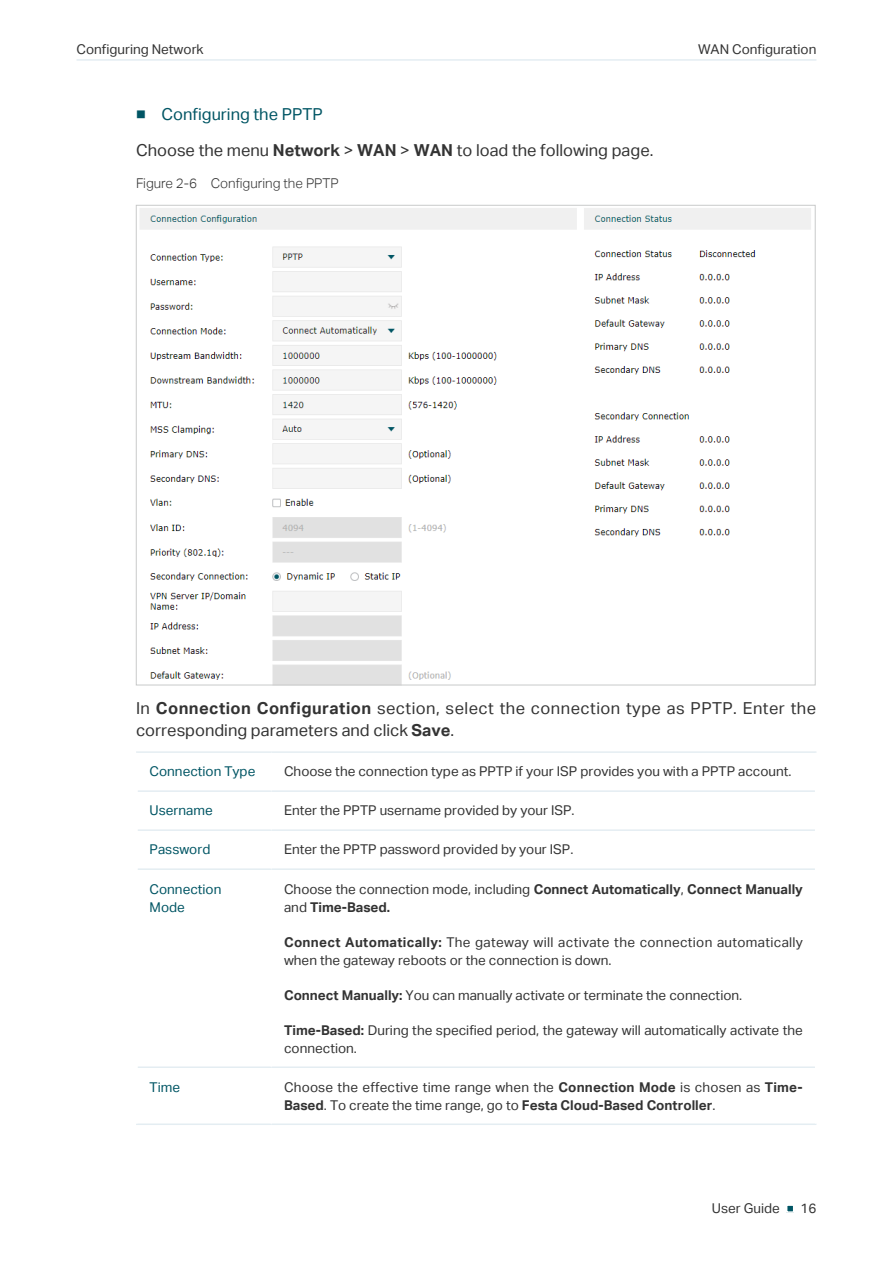
<style>
.page{position:relative;width:893px;height:1263px;background:#fff}
.page>*{position:absolute;margin:0;border:0;box-sizing:border-box;transform-origin:0 0}
.t1{font:16.5px/22.5px "TP Link Aktiv Regular";letter-spacing:.025em;color:#333}
.t2{font:16.5px/35.2px "TP Link Aktiv Regular";color:#333}
.t3{font:13.5px/18px "TP Link Aktiv Regular";color:#333}
.t4{font:13.5px/18px "TP Link Aktiv Bold";color:#333}
.t5{font:13.5px/18px "TP Link Aktiv Regular";letter-spacing:.025em;color:#333}
.t6{font:13.5px/18px "TP Link Aktiv Regular";color:#005564}
.t7{font:13.5px "TP Link Aktiv Light";color:#333}
.s1{color:#005564}
.s2{font-family:"TP Link Aktiv Bold"}
.s3{font-family:"TP Link Aktiv Regular"}
</style>
<div class="page">
<hr style="left:77px;top:59px;width:739px;height:2px;background:#e4edf2">
<div style="left:787px;top:1205px;width:7px;height:7px;background:#005564"></div>
<div style="left:786px;top:1204px;width:8px;height:9px;border:2px solid #fff"></div>
<img style="left:140px;top:208px;width:671px;height:475px">
<hr style="left:136px;top:751px;width:135px;height:2px;background:#e4edf2">
<hr style="left:271px;top:751px;width:545px;height:2px;background:#e4edf2">
<hr style="left:138px;top:790px;width:133px;height:2px;background:#e4edf2">
<hr style="left:271px;top:790px;width:544px;height:2px;background:#e4edf2">
<hr style="left:138px;top:829px;width:133px;height:2px;background:#e4edf2">
<hr style="left:271px;top:829px;width:544px;height:2px;background:#e4edf2">
<hr style="left:138px;top:868px;width:133px;height:2px;background:#e4edf2">
<hr style="left:271px;top:868px;width:544px;height:2px;background:#e4edf2">
<hr style="left:138px;top:1066px;width:133px;height:2px;background:#e4edf2">
<hr style="left:271px;top:1066px;width:544px;height:2px;background:#e4edf2">
<hr style="left:136px;top:1123px;width:135px;height:2px;background:#e4edf2">
<hr style="left:271px;top:1123px;width:545px;height:2px;background:#e4edf2">
<p class="t3" style="left:77px;top:40px;width:129px">Configuring Network</p>
<p class="t3" style="left:698px;top:40px;width:120px">WAN Configuration</p>
<p class="t2" style="left:136px;top:97px;width:519px"><span class="s1">■ Configuring the PPTP<br></span>Choose the menu <span class="s2">Network</span> &gt; <span class="s2">WAN</span> &gt; <span class="s2">WAN</span> to load the following page.</p>
<p class="t7" style="left:136px;top:176px;width:204px">Figure 2-6 Configuring the PPTP</p>
<p class="t1" style="left:136px;top:697px;width:681px">In <span class="s2">Connection Configuration</span> section, select the connection type as PPTP. Enter the corresponding parameters and click <span class="s2">Save</span>.</p>
<p class="t6" style="left:150px;top:763px;width:107px">Connection Type</p>
<p class="t3" style="left:284px;top:763px;width:509px">Choose the connection type as PPTP if your ISP provides you with a PPTP account.</p>
<p class="t6" style="left:150px;top:802px;width:65px">Username</p>
<p class="t3" style="left:284px;top:802px;width:292px">Enter the PPTP username provided by your ISP.</p>
<p class="t6" style="left:150px;top:841px;width:62px">Password</p>
<p class="t3" style="left:284px;top:841px;width:291px">Enter the PPTP password provided by your ISP.</p>
<p class="t6" style="left:150px;top:880px;width:73px">Connection<br>Mode</p>
<p class="t4" style="left:284px;top:880px;width:520px"><span class="s3">Choose the connection mode, including</span> Connect Automatically<span class="s3">,</span> Connect Manually <span class="s3">and</span> Time-Based.</p>
<p class="t5" style="left:284px;top:933px;width:520px"><span class="s2">Connect Automatically:</span> The gateway will activate the connection automatically when the gateway reboots or the connection is down.</p>
<p class="t3" style="left:284px;top:986px;width:460px"><span class="s2">Connect Manually:</span> You can manually activate or terminate the connection.</p>
<p class="t3" style="left:284px;top:1021px;width:520px"><span class="s2">Time-Based:</span> During the specified period, the gateway will automatically activate the connection.</p>
<p class="t6" style="left:150px;top:1078px;width:32px">Time</p>
<p class="t3" style="left:284px;top:1078px;width:520px">Choose the effective time range when the <span class="s2">Connection Mode</span> is chosen as <span class="s2">Time-</span></p>
<p class="t4" style="left:284px;top:1096px;width:433px">Based<span class="s3">. To create the time range, go to</span> Festa Cloud-Based Controller<span class="s3">.</span></p>
<p class="t3" style="left:712px;top:1199px;width:69px">User Guide</p>
<p class="t3" style="left:800px;top:1199px;width:17px">16</p>
</div>
